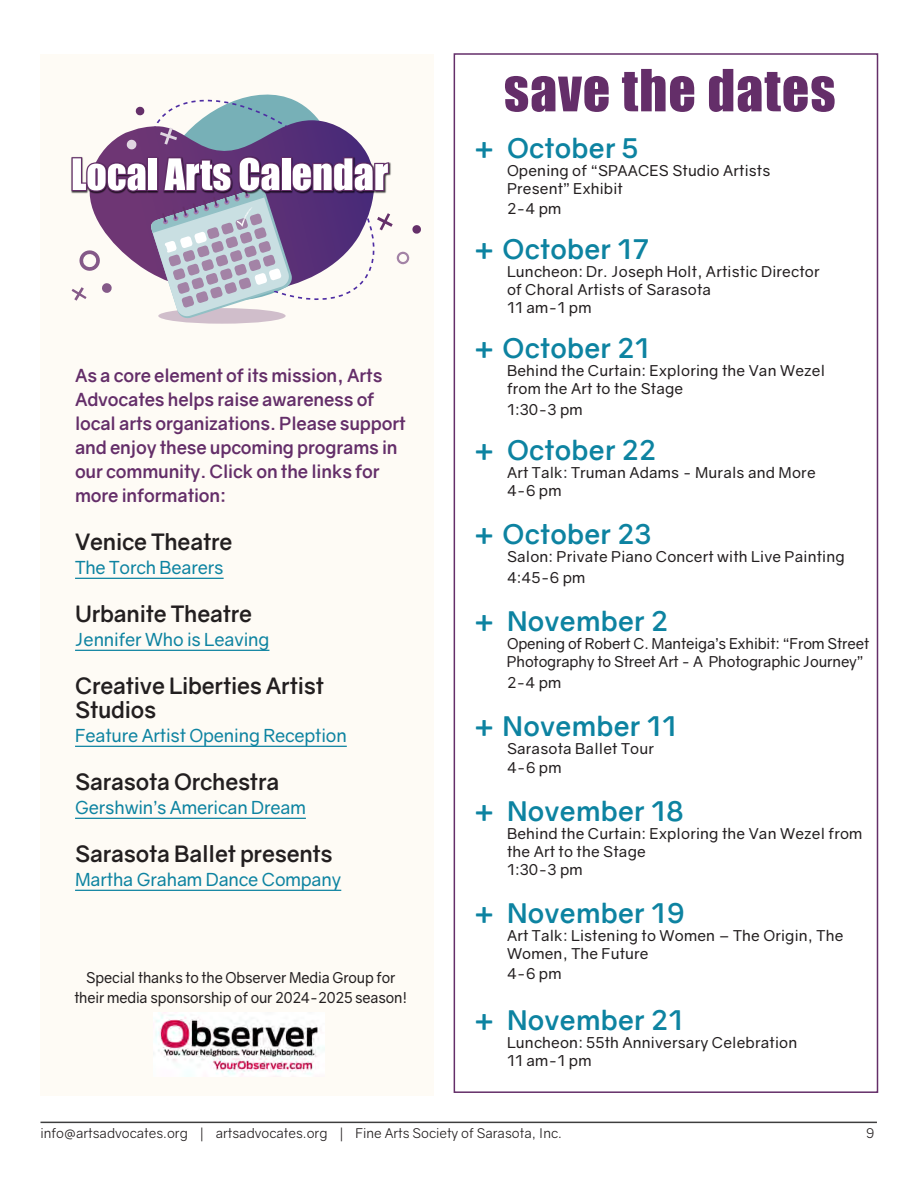
<style>
.page{position:relative;width:918px;height:1188px;background:#fff}
.page>*{position:absolute;margin:0;border:0;box-sizing:border-box;transform-origin:0 0}
.t1{font:53.7px "Impact";letter-spacing:.02em;color:#642e69}
.t2{font:700 27px "Gravity";letter-spacing:.01em;color:#0d83a1}
.t3{font:700 22.5px/24px "Gravity";letter-spacing:-.01em;color:#231f20}
.t4{font:700 18px/24px "Gravity";letter-spacing:-.01em;color:#642e69}
.t5{font:18px "Gravity";letter-spacing:-.01em;color:#0d83a1}
.t6{font:15px/18px "Gravity";letter-spacing:.01em;color:#231f20}
.t7{font:15px/18px "Gravity";letter-spacing:-.01em;color:#231f20}
.t8{font:15px/19.5px "Gravity";letter-spacing:-.01em;color:#231f20;text-align:center;scale:.96 1}
.t9{font:13.5px "Gravity";color:#231f20}
.s1{font-size:30px}
</style>
<div class="page">
<hr style="left:40px;top:1122px;width:837px;height:1px;background:#3e3e3f">
<div style="left:40px;top:54px;width:394px;height:1041px;background:#fefbf5"></div>
<svg style="left:158px;top:308px;width:128px;height:16px"></svg>
<svg style="left:158px;top:94px;width:161px;height:26px"></svg>
<svg style="left:99px;top:120px;width:269px;height:36px"></svg>
<svg style="left:126px;top:139px;width:11px;height:11px"></svg>
<svg style="left:135px;top:106px;width:10px;height:10px"></svg>
<svg style="left:160px;top:128px;width:17px;height:17px"></svg>
<img style="left:71px;top:156px;width:298px;height:37px">
<svg style="left:72px;top:157px;width:349px;height:162px"></svg>
<hr style="left:75px;top:578px;width:149px;height:1px;background:#0d83a1">
<hr style="left:75px;top:650px;width:194px;height:1px;background:#0d83a1">
<hr style="left:75px;top:746px;width:272px;height:1px;background:#0d83a1">
<hr style="left:75px;top:818px;width:231px;height:1px;background:#0d83a1">
<hr style="left:75px;top:890px;width:266px;height:1px;background:#0d83a1">
<img style="left:156px;top:1014px;width:169px;height:61px">
<p class="t4" style="left:75px;top:364px;width:332px">As a core element of its mission, Arts Advocates helps raise awareness of local arts organizations. Please support and enjoy these upcoming programs in our community. Click on the links for more information:</p>
<p class="t3" style="left:75px;top:530px;width:159px">Venice Theatre</p>
<p class="t5" style="left:75px;top:557px;width:150px">The Torch Bearers</p>
<p class="t3" style="left:75px;top:602px;width:179px">Urbanite Theatre</p>
<p class="t5" style="left:75px;top:629px;width:196px">Jennifer Who is Leaving</p>
<p class="t3" style="left:75px;top:674px;width:250px">Creative Liberties Artist<br>Studios</p>
<p class="t5" style="left:75px;top:725px;width:273px">Feature Artist Opening Reception</p>
<p class="t3" style="left:75px;top:770px;width:206px">Sarasota Orchestra</p>
<p class="t5" style="left:75px;top:797px;width:232px">Gershwin’s American Dream</p>
<p class="t3" style="left:75px;top:842px;width:259px">Sarasota Ballet presents</p>
<p class="t5" style="left:75px;top:869px;width:268px">Martha Graham Dance Company</p>
<p class="t8" style="left:74px;top:968px;width:348px">Special thanks to the Observer Media Group for their media sponsorship of our 2024-2025 season!</p>
<p class="t1" style="left:504px;top:49px;width:333px">save the dates</p>
<p class="t2" style="left:472px;top:132px;width:167px"><span class="s1">+</span> October 5</p>
<p class="t6" style="left:507px;top:162px;width:265px">Opening of “SPAACES Studio Artists</p>
<p class="t6" style="left:507px;top:180px;width:117px">Present” Exhibit</p>
<p class="t6" style="left:507px;top:199px;width:56px">2-4 pm</p>
<p class="t2" style="left:472px;top:232px;width:178px"><span class="s1">+</span> October 17</p>
<p class="t6" style="left:507px;top:262px;width:314px">Luncheon: Dr. Joseph Holt, Artistic Director</p>
<p class="t6" style="left:507px;top:280px;width:206px">of Choral Artists of Sarasota</p>
<p class="t6" style="left:507px;top:298px;width:86px">11 am-1 pm</p>
<p class="t2" style="left:472px;top:331px;width:179px"><span class="s1">+</span> October 21</p>
<p class="t6" style="left:507px;top:361px;width:320px">Behind the Curtain: Exploring the Van Wezel from the Art to the Stage</p>
<p class="t6" style="left:507px;top:400px;width:77px">1:30-3 pm</p>
<p class="t2" style="left:472px;top:433px;width:185px"><span class="s1">+</span> October 22</p>
<p class="t6" style="left:507px;top:463px;width:310px">Art Talk: Truman Adams - Murals and More</p>
<p class="t6" style="left:507px;top:481px;width:56px">4-6 pm</p>
<p class="t2" style="left:472px;top:517px;width:180px"><span class="s1">+</span> October 23</p>
<p class="t6" style="left:507px;top:547px;width:339px">Salon: Private Piano Concert with Live Painting</p>
<p class="t6" style="left:507px;top:568px;width:80px">4:45-6 pm</p>
<p class="t2" style="left:472px;top:604px;width:197px"><span class="s1">+</span> November 2</p>
<p class="t7" style="left:507px;top:634px;width:364px">Opening of Robert C. Manteiga’s Exhibit: “From Street<br>Photography to Street Art - A Photographic Journey”</p>
<p class="t6" style="left:507px;top:673px;width:56px">2-4 pm</p>
<p class="t2" style="left:472px;top:709px;width:206px"><span class="s1">+</span> November 11</p>
<p class="t6" style="left:507px;top:739px;width:148px">Sarasota Ballet Tour</p>
<p class="t6" style="left:507px;top:759px;width:56px">4-6 pm</p>
<p class="t2" style="left:472px;top:795px;width:213px"><span class="s1">+</span> November 18</p>
<p class="t6" style="left:507px;top:825px;width:357px">Behind the Curtain: Exploring the Van Wezel from the Art to the Stage</p>
<p class="t6" style="left:507px;top:861px;width:77px">1:30-3 pm</p>
<p class="t2" style="left:472px;top:897px;width:213px"><span class="s1">+</span> November 19</p>
<p class="t6" style="left:507px;top:927px;width:338px">Art Talk: Listening to Women – The Origin, The<br>Women, The Future</p>
<p class="t6" style="left:507px;top:964px;width:56px">4-6 pm</p>
<p class="t2" style="left:472px;top:1003px;width:212px"><span class="s1">+</span> November 21</p>
<p class="t6" style="left:507px;top:1033px;width:292px">Luncheon: 55th Anniversary Celebration</p>
<p class="t6" style="left:507px;top:1051px;width:86px">11 am-1 pm</p>
<p class="t9" style="left:40px;top:1125px;width:523px">info@artsadvocates.org | artsadvocates.org | Fine Arts Society of Sarasota, Inc.</p>
<p class="t9" style="left:866px;top:1125px;width:10px">9</p>
</div>
